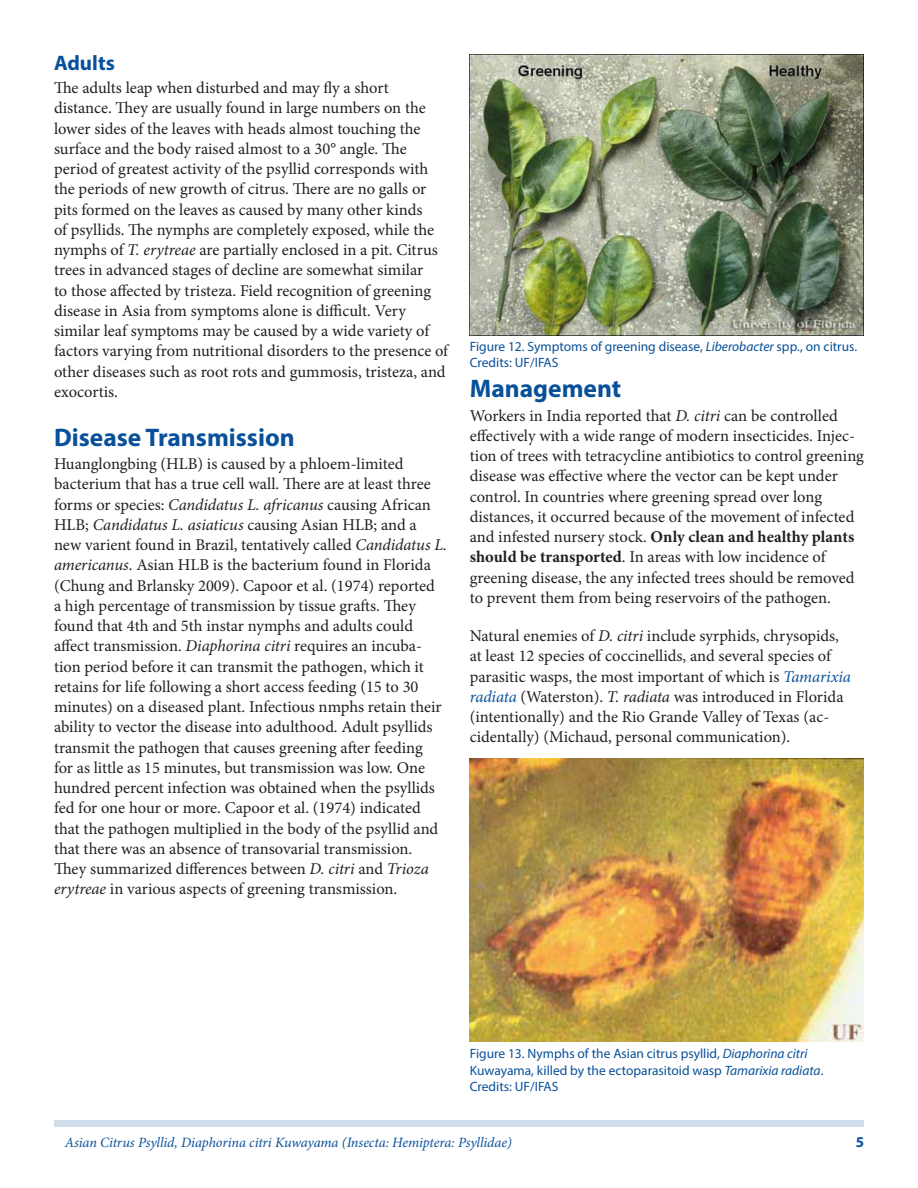
<style>
.page{position:relative;width:918px;height:1188px;background:#fff}
.page>*{position:absolute;margin:0;border:0;box-sizing:border-box;transform-origin:0 0}
.SectionHeading0{font:700 25.5px "Myriad Pro";color:#09509a}
.SectionHeading1{font:700 21px "Myriad Pro";color:#09509a}
.Paragraph{font:16.5px/20.2px "Minion Pro";color:#231f20}
.t1{font:700 15px "Myriad Pro";color:#09509a}
.RunningTitleItalics{font:italic 14.25px "Minion Pro";letter-spacing:-.01em;color:#09509a}
.FigureCaption{font:13.5px/16.5px "Myriad Pro";color:#09509a}
.s1{font-style:italic}
.s2{font-weight:700}
.s3{font-style:italic;color:#09509a}
</style>
<div class="page">
<div style="left:54px;top:1120px;width:810px;height:7px;background:#d0dfeb"></div>
<img style="left:470px;top:54px;width:394px;height:281px">
<img style="left:470px;top:758px;width:394px;height:284px">
<p class="SectionHeading1" style="left:54px;top:49px;width:62px">Adults</p>
<p class="Paragraph" style="left:54px;top:78px;width:396px">The adults leap when disturbed and may fly a short distance. They are usually found in large numbers on the lower sides of the leaves with heads almost touching the surface and the body raised almost to a 30° angle. The period of greatest activity of the psyllid corresponds with the periods of new growth of citrus. There are no galls or pits formed on the leaves as caused by many other kinds<br>of psyllids. The nymphs are completely exposed, while the nymphs of <span class="s1">T. erytreae</span> are partially enclosed in a pit. Citrus trees in advanced stages of decline are somewhat similar<br>to those affected by tristeza. Field recognition of greening disease in Asia from symptoms alone is difficult. Very similar leaf symptoms may be caused by a wide variety of factors varying from nutritional disorders to the presence of other diseases such as root rots and gummosis, tristeza, and exocortis.</p>
<p class="SectionHeading0" style="left:54px;top:420px;width:242px">Disease Transmission</p>
<p class="Paragraph" style="left:54px;top:454px;width:395px">Huanglongbing (HLB) is caused by a phloem-limited bacterium that has a true cell wall. There are at least three forms or species: <span class="s1">Candidatus L. africanus</span> causing African HLB; <span class="s1">Candidatus L. asiaticus</span> causing Asian HLB; and a new varient found in Brazil, tentatively called <span class="s1">Candidatus L. americanus</span>. Asian HLB is the bacterium found in Florida (Chung and Brlansky 2009). Capoor et al. (1974) reported<br>a high percentage of transmission by tissue grafts. They found that 4th and 5th instar nymphs and adults could affect transmission. <span class="s1">Diaphorina citri</span> requires an incuba&shy;tion period before it can transmit the pathogen, which it retains for life following a short access feeding (15 to 30 minutes) on a diseased plant. Infectious nmphs retain their ability to vector the disease into adulthood. Adult psyllids transmit the pathogen that causes greening after feeding<br>for as little as 15 minutes, but transmission was low. One hundred percent infection was obtained when the psyllids fed for one hour or more. Capoor et al. (1974) indicated that the pathogen multiplied in the body of the psyllid and that there was an absence of transovarial transmission.<br>They summarized differences between <span class="s1">D. citri</span> and <span class="s1">Trioza erytreae</span> in various aspects of greening transmission.</p>
<p class="FigureCaption" style="left:470px;top:338px;width:389px">Figure 12. Symptoms of greening disease, <span class="s1">Liberobacter</span> spp<span class="s1">.</span>, on citrus.</p>
<p class="FigureCaption" style="left:470px;top:354px;width:90px">Credits: UF/IFAS</p>
<p class="SectionHeading0" style="left:470px;top:372px;width:153px">Management</p>
<p class="Paragraph" style="left:470px;top:405px;width:396px">Workers in India reported that <span class="s1">D. citri</span> can be controlled effectively with a wide range of modern insecticides. Injec&shy;tion of trees with tetracycline antibiotics to control greening disease was effective where the vector can be kept under control. In countries where greening spread over long distances, it occurred because of the movement of infected and infested nursery stock. <span class="s2">Only clean and healthy plants should be transported</span>. In areas with low incidence of greening disease, the any infected trees should be removed to prevent them from being reservoirs of the pathogen.</p>
<p class="Paragraph" style="left:470px;top:626px;width:383px">Natural enemies of <span class="s1">D. citri</span> include syrphids, chrysopids, at least 12 species of coccinellids, and several species of parasitic wasps, the most important of which is <span class="s3">Tamarixia radiata</span> (Waterston). <span class="s1">T. radiata</span> was introduced in Florida (intentionally) and the Rio Grande Valley of Texas (ac&shy;cidentally) (Michaud, personal communication).</p>
<p class="FigureCaption" style="left:470px;top:1045px;width:355px">Figure 13. Nymphs of the Asian citrus psyllid, <span class="s1">Diaphorina citri<br></span>Kuwayama, killed by the ectoparasitoid wasp <span class="s1">Tamarixia radiata</span>.</p>
<p class="FigureCaption" style="left:470px;top:1078px;width:90px">Credits: UF/IFAS</p>
<p class="RunningTitleItalics" style="left:65px;top:1133px;width:449px">Asian Citrus Psyllid, Diaphorina citri Kuwayama (Insecta: Hemiptera: Psyllidae)</p>
<p class="t1" style="left:856px;top:1133px;width:10px">5</p>
</div>
